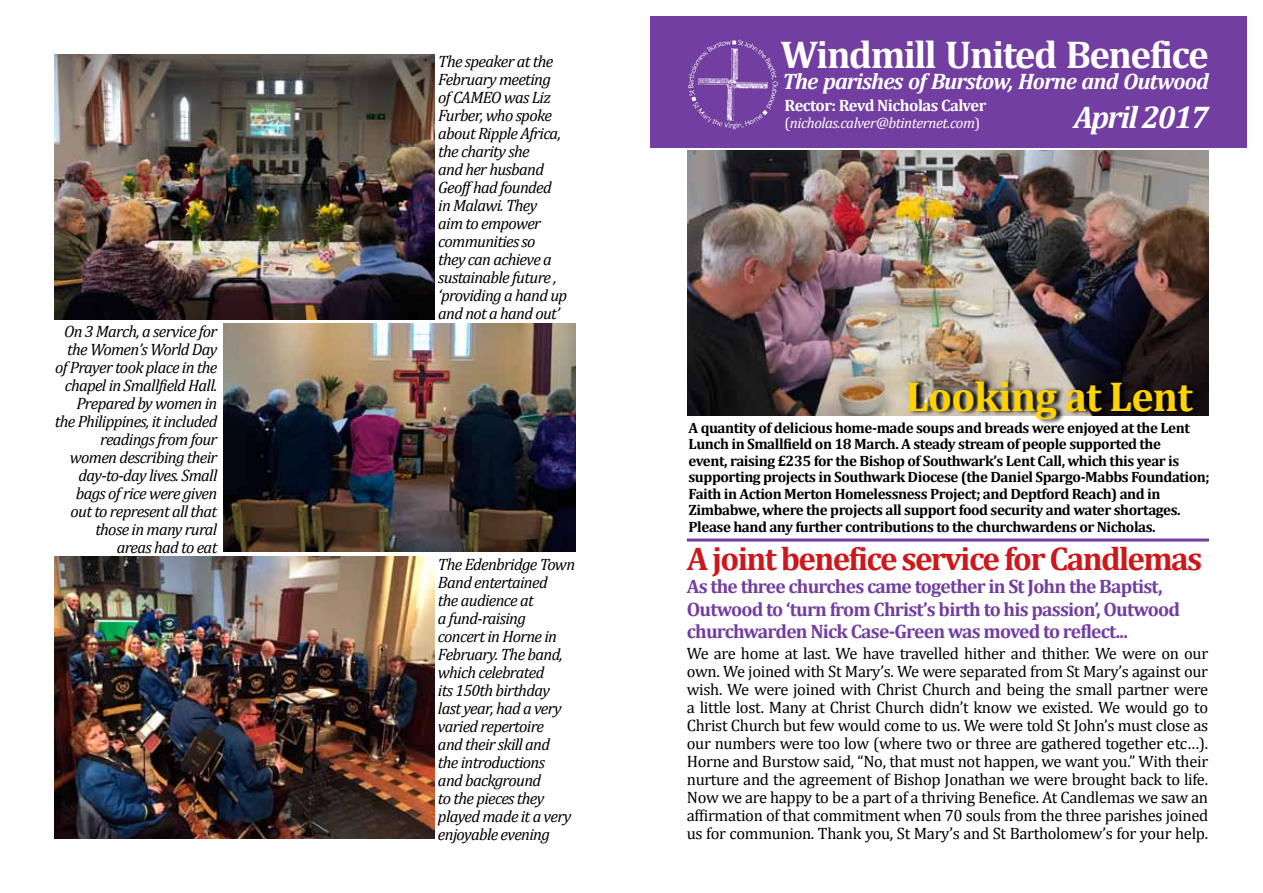
<style>
.page{position:relative;width:1263px;height:893px;background:#fff}
.page>*{position:absolute;margin:0;border:0;box-sizing:border-box;transform-origin:0 0}
.t1{font:700 42px "Cambria";letter-spacing:-.02em;color:#ffd300}
.t2{font:700 39px "Cambria";letter-spacing:-.04em;color:#fff}
.t3{font:700 33px "Cambria";letter-spacing:-.05em;color:#cd171a}
.t4{font:italic 700 31.5px "Cambria";letter-spacing:-.05em;color:#fff}
.t5{font:italic 700 22.5px "Cambria";letter-spacing:-.04em;color:#fff}
.t6{font:700 19.5px/22.5px "Cambria";letter-spacing:-.04em;color:#733ea1}
.t7{font:italic 16.5px/18px "Cambria";letter-spacing:-.04em;color:#000}
.t8{font:16.5px/18px "Cambria";letter-spacing:-.02em;color:#000;text-align:justify}
.t9{font:700 16.5px "Cambria";letter-spacing:-.03em;color:#fff}
.t10{font:700 15px/16.5px "Cambria";letter-spacing:-.03em;color:#000}
.t11{font:italic 15px "Cambria";letter-spacing:-.03em;color:#fff}
.s1{font-style:normal}
</style>
<div class="page">
<img style="left:688px;top:150px;width:521px;height:266px">
<div style="left:651px;top:16px;width:596px;height:132px;background:#733ea1"></div>
<img style="left:688px;top:39px;width:90px;height:91px">
<img style="left:54px;top:54px;width:381px;height:266px">
<img style="left:54px;top:557px;width:381px;height:282px">
<img style="left:223px;top:324px;width:352px;height:228px">
<svg style="left:908px;top:377px;width:294px;height:47px"></svg>
<hr style="left:687px;top:539px;width:522px;height:3px;background:#733ea1">
<p class="t7" style="left:55px;top:322px;width:164px;text-align:right">On 3 March, a service for the Women’s World Day of Prayer took place in the chapel in Smallfield Hall.<br>Prepared by women in the Philippines, it included readings from four women describing their day-to-day lives. Small bags of rice were given out to represent all that those in many rural<br>areas had to eat</p>
<p class="t7" style="left:438px;top:52px;width:131px">The speaker at the<br>February meeting of CAMEO was Liz<br>Furber, who spoke about Ripple Africa, the charity she<br>and her husband<br>Geoff had founded in Malawi. They<br>aim to empower communities so<br>they can achieve a sustainable future , ‘providing a hand up and not a hand out’</p>
<p class="t7" style="left:438px;top:554px;width:139px">The Edenbridge Town<br>Band entertained<br>the audience at<br>a fund-raising concert in Horne in<br>February. The band, which celebrated<br>its 150th birthday last year, had a very varied repertoire<br>and their skill and<br>the introductions<br>and background<br>to the pieces they played made it a very enjoyable evening</p>
<h2 class="t2" style="left:780px;top:30px;width:430px">Windmill United Benefice</h2>
<h3 class="t5" style="left:782px;top:67px;width:428px">The parishes of Burstow, Horne and Outwood</h3>
<h3 class="t4" style="left:1074px;top:98px;width:137px">April 2017</h3>
<p class="t9" style="left:784px;top:96px;width:203px">Rector: Revd Nicholas Calver</p>
<p class="t11" style="left:784px;top:114px;width:197px"><span class="s1">(</span>nicholas.calver@btinternet.com<span class="s1">)</span></p>
<h1 class="t1" style="left:906px;top:371px;width:288px">Looking at Lent</h1>
<p class="t10" style="left:688px;top:419px;width:523px">A quantity of delicious home-made soups and breads were enjoyed at the Lent Lunch in Smallfield on 18 March. A steady stream of people supported the<br>event, raising £235 for the Bishop of Southwark’s Lent Call, which this year is supporting projects in Southwark Diocese (the Daniel Spargo-Mabbs Foundation; Faith in Action Merton Homelessness Project; and Deptford Reach) and in Zimbabwe, where the projects all support food security and water shortages.<br>Please hand any further contributions to the churchwardens or Nicholas.</p>
<h3 class="t3" style="left:687px;top:539px;width:517px">A joint benefice service for Candlemas</h3>
<p class="t6" style="left:687px;top:575px;width:495px">As the three churches came together in St John the Baptist,<br>Outwood to ‘turn from Christ’s birth to his passion’, Outwood churchwarden Nick Case-Green was moved to reflect...</p>
<p class="t8" style="left:687px;top:644px;width:523px">We are home at last. We have travelled hither and thither. We were on our own. We joined with St Mary’s. We were separated from St Mary’s against our wish. We were joined with Christ Church and being the small partner were a little lost. Many at Christ Church didn’t know we existed. We would go to Christ Church but few would come to us. We were told St John’s must close as our numbers were too low (where two or three are gathered together etc…).<br>Horne and Burstow said, “No, that must not happen, we want you.” With their nurture and the agreement of Bishop Jonathan we were brought back to life.<br>Now we are happy to be a part of a thriving Benefice. At Candlemas we saw an affirmation of that commitment when 70 souls from the three parishes joined us for communion. Thank you, St Mary’s and St Bartholomew’s for your help.</p>
</div>
